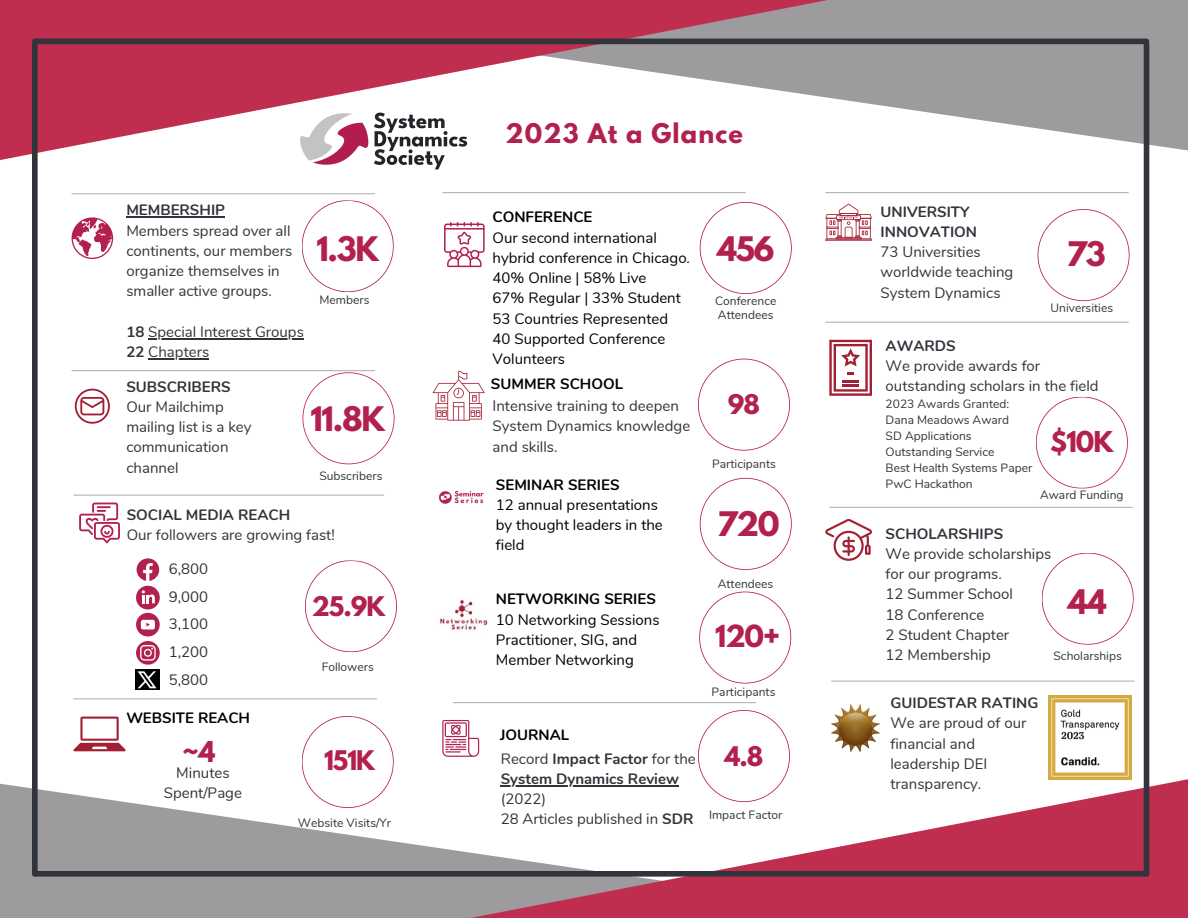
<style>
.page{position:relative;width:1188px;height:918px;background:#fff}
.page>*{position:absolute;margin:0;border:0;box-sizing:border-box;transform-origin:0 0}
.t1{font:700 30px "League Spartan";letter-spacing:-.04em;color:#b2214d}
.t2{font:700 27px "League Spartan";color:#b2214d}
.t3{font:700 25.5px "League Spartan";color:#b2214d}
.t4{font:700 24px "League Spartan";letter-spacing:.05em;color:#b2214d}
.t5{font:15px/20.2px "Nunito";color:#31343b}
.t6{font:15px/20.2px "Nunito";color:#000}
.t7{font:700 15px/20.2px "Nunito";color:#31343b}
.t8{font:700 15px "Nunito";color:#000}
.t9{font:12px "Nunito";color:#31343b}
.s1{font-weight:700}
.s2{font-weight:400}
</style>
<div class="page">
<svg style="left:903px;top:0;width:285px;height:155px;fill:#9d9b9d"></svg>
<svg style="left:0;top:783px;width:250px;height:135px;background:#aba9ab"></svg>
<svg style="left:0;top:0;width:903px;height:160px"></svg>
<svg style="left:302px;top:716px;width:92px;height:63px"></svg>
<svg style="left:250px;top:779px;width:938px;height:139px"></svg>
<div style="left:1144px;top:44px;width:5px;height:830px;background:#31343b"></div>
<div style="left:32px;top:44px;width:6px;height:830px;background:#31343b"></div>
<div style="left:35px;top:39px;width:1112px;height:5px;background:#31343b"></div>
<div style="left:35px;top:871px;width:1112px;height:6px;background:#31343b"></div>
<hr style="left:72px;top:193px;width:303px;height:1px;background:#b4b5b4">
<svg style="left:700px;top:478px;width:92px;height:92px"></svg>
<svg style="left:700px;top:202px;width:92px;height:92px"></svg>
<hr style="left:74px;top:495px;width:310px;height:1px;background:#b4b5b4">
<svg style="left:136px;top:558px;width:24px;height:107px"></svg>
<svg style="left:79px;top:503px;width:41px;height:40px"></svg>
<svg style="left:72px;top:217px;width:41px;height:42px"></svg>
<hr style="left:74px;top:698px;width:303px;height:1px;background:#b4b5b4">
<hr style="left:442px;top:192px;width:304px;height:1px;background:#b4b5b4">
<hr style="left:453px;top:702px;width:303px;height:1px;background:#b4b5b4">
<hr style="left:825px;top:322px;width:304px;height:1px;background:#b4b5b4">
<svg style="left:444px;top:222px;width:41px;height:45px"></svg>
<img style="left:438px;top:490px;width:46px;height:14px">
<svg style="left:442px;top:720px;width:37px;height:37px"></svg>
<img style="left:300px;top:109px;width:168px;height:61px">
<img style="left:1049px;top:696px;width:83px;height:83px">
<svg style="left:74px;top:717px;width:51px;height:34px"></svg>
<hr style="left:126px;top:217px;width:99px;height:1px;background:#31343b">
<hr style="left:148px;top:338px;width:156px;height:1px;background:#31343b">
<hr style="left:148px;top:358px;width:61px;height:1px;background:#31343b">
<svg style="left:302px;top:200px;width:92px;height:92px"></svg>
<hr style="left:72px;top:370px;width:303px;height:1px;background:#b4b5b4">
<svg style="left:1042px;top:553px;width:92px;height:92px"></svg>
<svg style="left:303px;top:372px;width:92px;height:92px"></svg>
<svg style="left:75px;top:389px;width:35px;height:35px"></svg>
<svg style="left:305px;top:560px;width:92px;height:92px"></svg>
<hr style="left:829px;top:507px;width:304px;height:1px;background:#b4b5b4">
<svg style="left:829px;top:340px;width:43px;height:56px"></svg>
<svg style="left:1036px;top:396px;width:92px;height:93px"></svg>
<hr style="left:831px;top:681px;width:304px;height:1px;background:#b4b5b4">
<img style="left:831px;top:704px;width:49px;height:47px">
<svg style="left:825px;top:519px;width:47px;height:41px"></svg>
<hr style="left:501px;top:785px;width:178px;height:1px;background:#31343b">
<svg style="left:698px;top:710px;width:92px;height:92px"></svg>
<svg style="left:698px;top:359px;width:92px;height:92px"></svg>
<svg style="left:433px;top:371px;width:51px;height:49px"></svg>
<img style="left:440px;top:600px;width:48px;height:30px">
<hr style="left:825px;top:192px;width:304px;height:1px;background:#b4b5b4">
<hr style="left:825px;top:239px;width:47px;height:2px;background:#a31f34">
<svg style="left:825px;top:204px;width:47px;height:35px"></svg>
<svg style="left:1038px;top:209px;width:92px;height:92px"></svg>
<svg style="left:699px;top:592px;width:92px;height:92px"></svg>
<img style="left:136px;top:669px;width:24px;height:20px">
<p class="t7" style="left:126px;top:200px;width:100px">MEMBERSHIP</p>
<p class="t5" style="left:126px;top:221px;width:167px">Members spread over all continents, our members organize themselves in smaller active groups.</p>
<p class="t5" style="left:126px;top:322px;width:179px"><span class="s1">18</span> Special Interest Groups</p>
<p class="t5" style="left:126px;top:342px;width:84px"><span class="s1">22</span> Chapters</p>
<p class="t1" style="left:316px;top:234px;width:64px">1.3K</p>
<p class="t9" style="left:320px;top:292px;width:52px">Members</p>
<p class="t7" style="left:126px;top:377px;width:106px">SUBSCRIBERS</p>
<p class="t5" style="left:126px;top:397px;width:127px">Our Mailchimp mailing list is a key communication channel</p>
<p class="t7" style="left:127px;top:505px;width:165px">SOCIAL MEDIA REACH</p>
<p class="t5" style="left:127px;top:525px;width:210px">Our followers are growing fast!</p>
<p class="t5" style="left:169px;top:559px;width:41px">6,800</p>
<p class="t5" style="left:169px;top:587px;width:41px">9,000</p>
<p class="t5" style="left:169px;top:614px;width:41px">3,100</p>
<p class="t5" style="left:169px;top:642px;width:41px">1,200</p>
<p class="t5" style="left:169px;top:669px;width:41px">5,800</p>
<p class="t1" style="left:310px;top:404px;width:76px">11.8K</p>
<p class="t9" style="left:319px;top:468px;width:65px">Subscribers</p>
<p class="t4" style="left:312px;top:594px;width:75px">25.9K</p>
<p class="t9" style="left:322px;top:659px;width:54px">Followers</p>
<p class="t8" style="left:126px;top:708px;width:125px">WEBSITE REACH</p>
<p class="t3" style="left:182px;top:739px;width:35px">~4</p>
<p class="t5" style="left:176px;top:763px;width:55px">Minutes</p>
<p class="t5" style="left:164px;top:783px;width:80px">Spent/Page</p>
<p class="t4" style="left:324px;top:748px;width:53px">151K</p>
<p class="t9" style="left:298px;top:815px;width:95px">Website Visits/Yr</p>
<p class="t4" style="left:506px;top:121px;width:239px">2023 At a Glance</p>
<p class="t8" style="left:493px;top:207px;width:101px">CONFERENCE</p>
<p class="t6" style="left:493px;top:228px;width:199px">Our second international hybrid conference in Chicago.</p>
<p class="t6" style="left:493px;top:268px;width:155px">40% Online | 58% Live</p>
<p class="t6" style="left:493px;top:288px;width:190px">67% Regular | 33% Student</p>
<p class="t6" style="left:493px;top:309px;width:177px">53 Countries Represented</p>
<p class="t6" style="left:493px;top:329px;width:174px">40 Supported Conference<br>Volunteers</p>
<p class="t8" style="left:491px;top:374px;width:134px">SUMMER SCHOOL</p>
<p class="t5" style="left:493px;top:396px;width:199px">Intensive training to deepen<br>System Dynamics knowledge and skills.</p>
<p class="t8" style="left:496px;top:474px;width:125px">SEMINAR SERIES</p>
<p class="t6" style="left:496px;top:495px;width:168px">12 annual presentations by thought leaders in the field</p>
<p class="t8" style="left:496px;top:589px;width:162px">NETWORKING SERIES</p>
<p class="t6" style="left:496px;top:610px;width:165px">10 Networking Sessions</p>
<p class="t6" style="left:496px;top:630px;width:143px">Practitioner, SIG, and<br>Member Networking</p>
<p class="t8" style="left:500px;top:725px;width:71px">JOURNAL</p>
<p class="t1" style="left:717px;top:234px;width:59px">456</p>
<p class="t9" style="left:715px;top:293px;width:63px">Conference</p>
<p class="t9" style="left:718px;top:307px;width:57px">Attendees</p>
<p class="t4" style="left:728px;top:393px;width:34px">98</p>
<p class="t9" style="left:712px;top:456px;width:65px">Participants</p>
<p class="t1" style="left:717px;top:509px;width:64px">720</p>
<p class="t9" style="left:718px;top:575px;width:57px">Attendees</p>
<p class="t2" style="left:715px;top:622px;width:66px">120+</p>
<p class="t9" style="left:712px;top:683px;width:65px">Participants</p>
<p class="t5" style="left:501px;top:749px;width:197px">Record <span class="s1">Impact Factor</span> for the</p>
<p class="t4" style="left:725px;top:744px;width:40px">4.8</p>
<p class="t7" style="left:501px;top:769px;width:180px">System Dynamics Review <span class="s2">(2022)</span></p>
<p class="t5" style="left:501px;top:809px;width:194px">28 Articles published in <span class="s1">SDR</span></p>
<p class="t9" style="left:709px;top:807px;width:75px">Impact Factor</p>
<p class="t7" style="left:881px;top:202px;width:98px">UNIVERSITY<br>INNOVATION</p>
<p class="t5" style="left:881px;top:242px;width:134px">73 Universities worldwide teaching<br>System Dynamics</p>
<p class="t1" style="left:1066px;top:239px;width:41px">73</p>
<p class="t9" style="left:1051px;top:300px;width:64px">Universities</p>
<p class="t7" style="left:886px;top:336px;width:72px">AWARDS</p>
<p class="t5" style="left:886px;top:356px;width:215px">We provide awards for outstanding scholars in the field</p>
<p class="t9" style="left:886px;top:396px;width:125px">2023 Awards Granted:</p>
<p class="t9" style="left:886px;top:412px;width:125px">Dana Meadows Award</p>
<p class="t9" style="left:886px;top:428px;width:88px">SD Applications</p>
<p class="t9" style="left:886px;top:444px;width:110px">Outstanding Service</p>
<p class="t9" style="left:886px;top:460px;width:148px">Best Health Systems Paper</p>
<p class="t9" style="left:886px;top:476px;width:89px">PwC Hackathon</p>
<p class="t3" style="left:1050px;top:429px;width:65px">$10K</p>
<p class="t9" style="left:1040px;top:487px;width:85px">Award Funding</p>
<p class="t7" style="left:886px;top:523px;width:119px">SCHOLARSHIPS</p>
<p class="t5" style="left:886px;top:544px;width:167px">We provide scholarships for our programs.</p>
<p class="t5" style="left:886px;top:584px;width:129px">12 Summer School</p>
<p class="t5" style="left:886px;top:604px;width:100px">18 Conference</p>
<p class="t5" style="left:886px;top:625px;width:125px">2 Student Chapter</p>
<p class="t5" style="left:886px;top:645px;width:107px">12 Membership</p>
<p class="t1" style="left:1068px;top:587px;width:40px">44</p>
<p class="t9" style="left:1054px;top:648px;width:70px">Scholarships</p>
<p class="t7" style="left:890px;top:693px;width:150px">GUIDESTAR RATING</p>
<p class="t5" style="left:890px;top:713px;width:138px">We are proud of our financial and leadership DEI transparency.</p>
</div>
